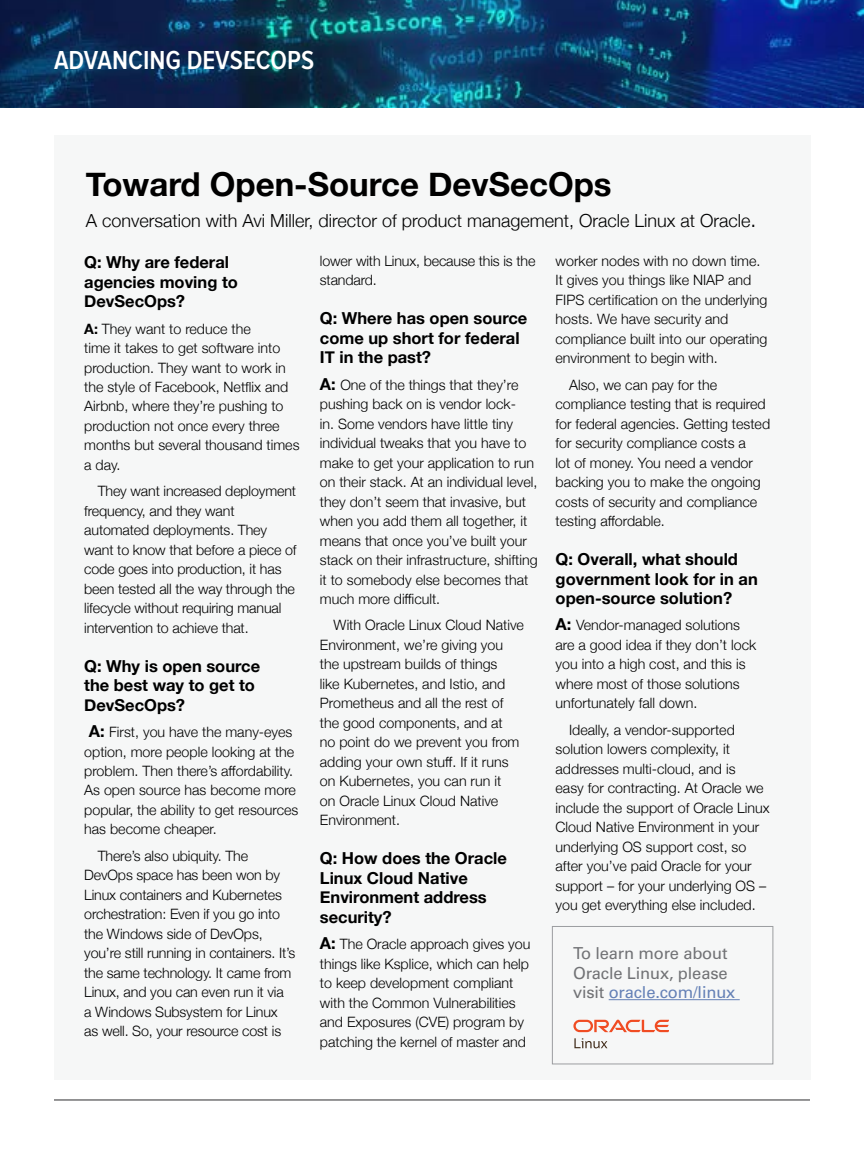
<style>
.page{position:relative;width:864px;height:1161px;background:#fff}
.page>*{position:absolute;margin:0;border:0;box-sizing:border-box;transform-origin:0 0}
.t1{font:700 33px "Helvetica Neue";color:#000}
.t2{font:600 27px "Proxima Nova Cond";color:#fff}
.t3{font:300 18px "Helvetica Neue";color:#000}
.t4{font:700 16.5px/19.5px "Helvetica Neue";color:#000}
.t5{font:16.5px/19.5px "Univers LT Std";letter-spacing:-.01em;color:#717275}
.t6{font:300 14.25px/19.5px "Helvetica Neue";color:#000}
.s1{font-size:21px}
.s2{font-weight:700}
.s3{font-weight:700;font-size:16.5px}
.s4{color:#6581b6}
</style>
<div class="page">
<div style="left:54px;top:135px;width:757px;height:945px;background:#f6f7f7"></div>
<hr style="left:609px;top:999px;width:131px;height:1px;background:#6581b6">
<div style="left:552px;top:926px;width:221px;height:138px;border:1px solid #9b9da0"></div>
<svg style="left:573px;top:1020px;width:96px;height:12px"></svg>
<svg style="left:574px;top:1038px;width:33px;height:10px"></svg>
<img style="left:0;top:0;width:864px;height:108px">
<hr style="left:54px;top:1100px;width:756px;height:1px;background:#2c2d2f">
<h2 class="t2" style="left:54px;top:48px;width:262px">ADVANCING DEVSECOPS</h2>
<h1 class="t1" style="left:86px;top:158px;width:527px">Toward Open-Source DevSecOps</h1>
<p class="t3" style="left:86px;top:206px;width:672px">A conversation with Avi Miller, director of product management, Oracle Linux at Oracle<span class="s1">.</span></p>
<p class="t4" style="left:84px;top:253px;width:155px">Q: Why are federal agencies moving to<br>DevSecOps?</p>
<p class="t6" style="left:84px;top:318px;width:217px"><span class="s2">A:</span> They want to reduce the<br>time it takes to get software into production. They want to work in the style of Facebook, Netflix and<br>Airbnb, where they’re pushing to production not once every three months but several thousand times a day.</p>
<p class="t6" style="left:84px;top:480px;width:214px;text-indent:13px">They want increased deployment frequency, and they want automated deployments. They want to know that before a piece of code goes into production, it has been tested all the way through the lifecycle without requiring manual intervention to achieve that.</p>
<p class="t4" style="left:84px;top:657px;width:178px">Q: Why is open source the best way to get to<br>DevSecOps?</p>
<p class="t6" style="left:84px;top:721px;width:216px;text-indent:5px"><span class="s3">A:</span> First, you have the many-eyes option, more people looking at the problem. Then there’s affordability.<br>As open source has become more popular, the ability to get resources has become cheaper.</p>
<p class="t6" style="left:84px;top:845px;width:213px;text-indent:13px">There’s also ubiquity. The<br>DevOps space has been won by<br>Linux containers and Kubernetes orchestration: Even if you go into the Windows side of DevOps, you’re still running in containers. It’s the same technology. It came from<br>Linux, and you can even run it via<br>a Windows Subsystem for Linux as well. So, your resource cost is</p>
<p class="t6" style="left:320px;top:250px;width:217px">lower with Linux, because this is the standard.</p>
<p class="t4" style="left:320px;top:309px;width:209px">Q: Where has open source come up short for federal<br>IT in the past?</p>
<p class="t6" style="left:320px;top:374px;width:219px"><span class="s3">A:</span> One of the things that they’re pushing back on is vendor lock-<br>in. Some vendors have little tiny individual tweaks that you have to make to get your application to run on their stack. At an individual level, they don’t seem that invasive, but when you add them all together, it means that once you’ve built your stack on their infrastructure, shifting it to somebody else becomes that much more difficult.</p>
<p class="t6" style="left:320px;top:615px;width:206px;text-indent:13px">With Oracle Linux Cloud Native<br>Environment, we’re giving you the upstream builds of things<br>like Kubernetes, and Istio, and<br>Prometheus and all the rest of the good components, and at<br>no point do we prevent you from adding your own stuff. If it runs on Kubernetes, you can run it<br>on Oracle Linux Cloud Native<br>Environment.</p>
<p class="t4" style="left:320px;top:849px;width:188px">Q: How does the Oracle<br>Linux Cloud Native<br>Environment address security?</p>
<p class="t6" style="left:320px;top:933px;width:212px"><span class="s3">A:</span> The Oracle approach gives you things like Ksplice, which can help to keep development compliant with the Common Vulnerabilities and Exposures (CVE) program by patching the kernel of master and</p>
<p class="t6" style="left:556px;top:250px;width:213px">worker nodes with no down time.<br>It gives you things like NIAP and<br>FIPS certification on the underlying hosts. We have security and compliance built into our operating environment to begin with.</p>
<p class="t6" style="left:556px;top:374px;width:216px;text-indent:13px">Also, we can pay for the compliance testing that is required for federal agencies. Getting tested for security compliance costs a<br>lot of money. You need a vendor backing you to make the ongoing costs of security and compliance testing affordable.</p>
<p class="t4" style="left:556px;top:550px;width:204px">Q: Overall, what should government look for in an open-source solution?</p>
<p class="t6" style="left:556px;top:615px;width:202px"><span class="s3">A:</span> Vendor-managed solutions are a good idea if they don’t lock you into a high cost, and this is where most of those solutions unfortunately fall down.</p>
<p class="t6" style="left:556px;top:719px;width:216px;text-indent:13px">Ideally, a vendor-supported solution lowers complexity, it addresses multi-cloud, and is<br>easy for contracting. At Oracle we include the support of Oracle Linux<br>Cloud Native Environment in your underlying OS support cost, so after you’ve paid Oracle for your support – for your underlying OS – you get everything else included.</p>
<p class="t5" style="left:573px;top:944px;width:164px">To learn more about<br>Oracle Linux, please visit <span class="s4">oracle.com/linux</span></p>
</div>
